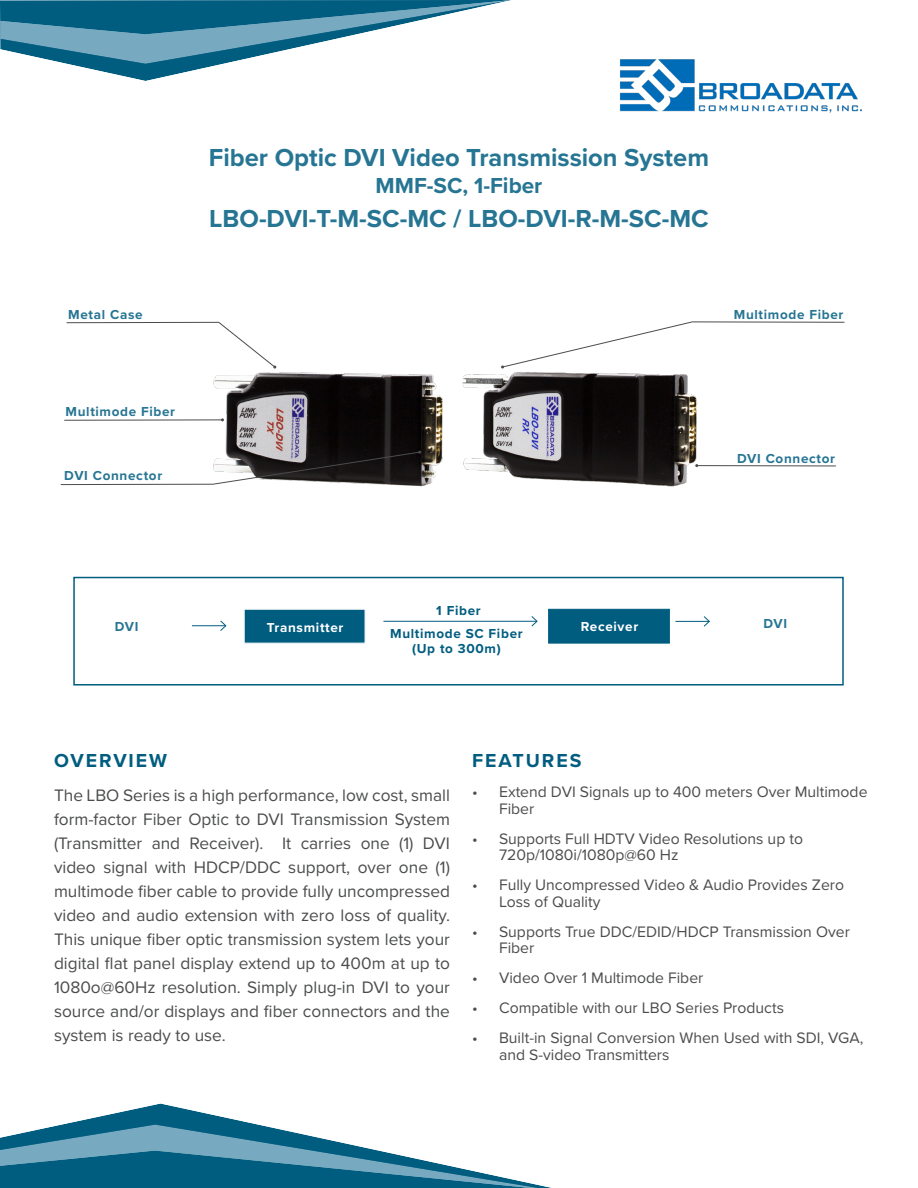
<style>
.page{position:relative;width:918px;height:1188px;background:#fff}
.page>*{position:absolute;margin:0;border:0;box-sizing:border-box;transform-origin:0 0}
.Table_Right_Column{font:700 25.5px "Proxima Nova";color:#267593}
.Table_Right_Column-2{font:700 22.5px "Proxima Nova";color:#267593}
.Features_Title{font:700 19.5px "Proxima Nova";letter-spacing:.1em;color:#005d80}
.Overview_Title{font:700 19.5px "Proxima Nova";letter-spacing:.1em;color:#005d80}
.Overview_Content{font:17.25px/24px "Proxima Nova";color:#4b4c4d;text-align:justify}
.t1{font:15.75px/16.5px "Proxima Nova";color:#4b4c4d}
.t2{font:700 13.5px "Proxima Nova";letter-spacing:.05em;color:#267593}
.t3{font:700 13.5px "Proxima Nova";letter-spacing:.05em;color:#005d80}
.t4{font:700 13.5px "Proxima Nova";letter-spacing:.05em;color:#fff}
</style>
<div class="page">
<svg style="left:0;top:36px;width:348px;height:45px"></svg>
<div style="left:0;top:0;width:512px;height:36px;background:#fff;opacity:.35"></div>
<div style="left:0;top:1122px;width:549px;height:66px;background:#fff;opacity:.35"></div>
<svg style="left:0;top:1125px;width:549px;height:23px"></svg>
<div style="left:0;top:1148px;width:549px;height:40px;background:#fff;opacity:.35"></div>
<img style="left:620px;top:59px;width:242px;height:54px">
<img style="left:207px;top:366px;width:509px;height:121px">
<div style="left:244px;top:609px;width:121px;height:34px;background:#005d80;border:1px solid #e6eff2"></div>
<div style="left:548px;top:609px;width:122px;height:34px;background:#005d80;border:1px solid #005d80"></div>
<hr style="left:192px;top:625px;width:34px;height:1px;background:#005d80">
<svg style="left:220px;top:620px;width:7px;height:11px"></svg>
<hr style="left:675px;top:621px;width:34px;height:1px;background:#005d80">
<svg style="left:703px;top:616px;width:7px;height:11px"></svg>
<div style="left:73px;top:577px;width:771px;height:109px;border:2px solid #005d80"></div>
<hr style="left:383px;top:621px;width:154px;height:1px;background:#005d80">
<svg style="left:531px;top:616px;width:7px;height:11px"></svg>
<svg style="left:66px;top:322px;width:210px;height:47px"></svg>
<hr style="left:64px;top:420px;width:158px;height:1px;background:#4b4c4d">
<svg style="left:501px;top:321px;width:344px;height:48px"></svg>
<hr style="left:697px;top:465px;width:139px;height:1px;background:#4b4c4d">
<svg style="left:60px;top:451px;width:361px;height:34px"></svg>
<p class="t2" style="left:68px;top:305px;width:76px">Metal Case</p>
<p class="t2" style="left:66px;top:401px;width:111px">Multimode Fiber</p>
<p class="t2" style="left:64px;top:465px;width:99px">DVI Connector</p>
<p class="Table_Right_Column" style="left:209px;top:138px;width:502px">Fiber Optic DVI Video Transmission System</p>
<p class="Table_Right_Column-2" style="left:376px;top:169px;width:168px">MMF-SC, 1-Fiber</p>
<p class="Table_Right_Column" style="left:209px;top:200px;width:501px">LBO-DVI-T-M-SC-MC / LBO-DVI-R-M-SC-MC</p>
<p class="t2" style="left:734px;top:304px;width:111px">Multimode Fiber</p>
<p class="t2" style="left:737px;top:448px;width:99px">DVI Connector</p>
<p class="t3" style="left:436px;top:601px;width:46px">1 Fiber</p>
<p class="t2" style="left:115px;top:617px;width:25px">DVI</p>
<p class="t4" style="left:267px;top:617px;width:78px">Transmitter</p>
<p class="t3" style="left:390px;top:623px;width:134px">Multimode SC Fiber</p>
<p class="t3" style="left:412px;top:638px;width:90px">(Up to 300m)</p>
<p class="t4" style="left:581px;top:617px;width:59px">Receiver</p>
<p class="t2" style="left:764px;top:613px;width:25px">DVI</p>
<p class="Overview_Title" style="left:54px;top:746px;width:115px">OVERVIEW</p>
<p class="Overview_Content" style="left:54px;top:782px;width:398px">The LBO Series is a high performance, low cost, small form-factor Fiber Optic to DVI Transmission System (Transmitter and Receiver). It carries one (1) DVI video signal with HDCP/DDC support, over one (1) multimode fiber cable to provide fully uncompressed video and audio extension with zero loss of quality.<br>This unique fiber optic transmission system lets your digital flat panel display extend up to 400m at up to 1080o@60Hz resolution. Simply plug-in DVI to your source and/or displays and fiber connectors and the system is ready to use.</p>
<p class="Features_Title" style="left:472px;top:746px;width:111px">FEATURES</p>
<p class="t1" style="left:499px;top:783px;width:370px;text-indent:-27px">• Extend DVI Signals up to 400 meters Over Multimode<br>Fiber</p>
<p class="t1" style="left:499px;top:830px;width:306px;text-indent:-27px">• Supports Full HDTV Video Resolutions up to<br>720p/1080i/1080p@60 Hz</p>
<p class="t1" style="left:499px;top:876px;width:347px;text-indent:-27px">• Fully Uncompressed Video &amp; Audio Provides Zero<br>Loss of Quality</p>
<p class="t1" style="left:499px;top:923px;width:352px;text-indent:-27px">• Supports True DDC/EDID/HDCP Transmission Over<br>Fiber</p>
<p class="t1" style="left:472px;top:969px;width:233px">• Video Over 1 Multimode Fiber</p>
<p class="t1" style="left:472px;top:999px;width:313px">• Compatible with our LBO Series Products</p>
<p class="t1" style="left:499px;top:1029px;width:366px;text-indent:-27px">• Built-in Signal Conversion When Used with SDI, VGA, and S-video Transmitters</p>
</div>
